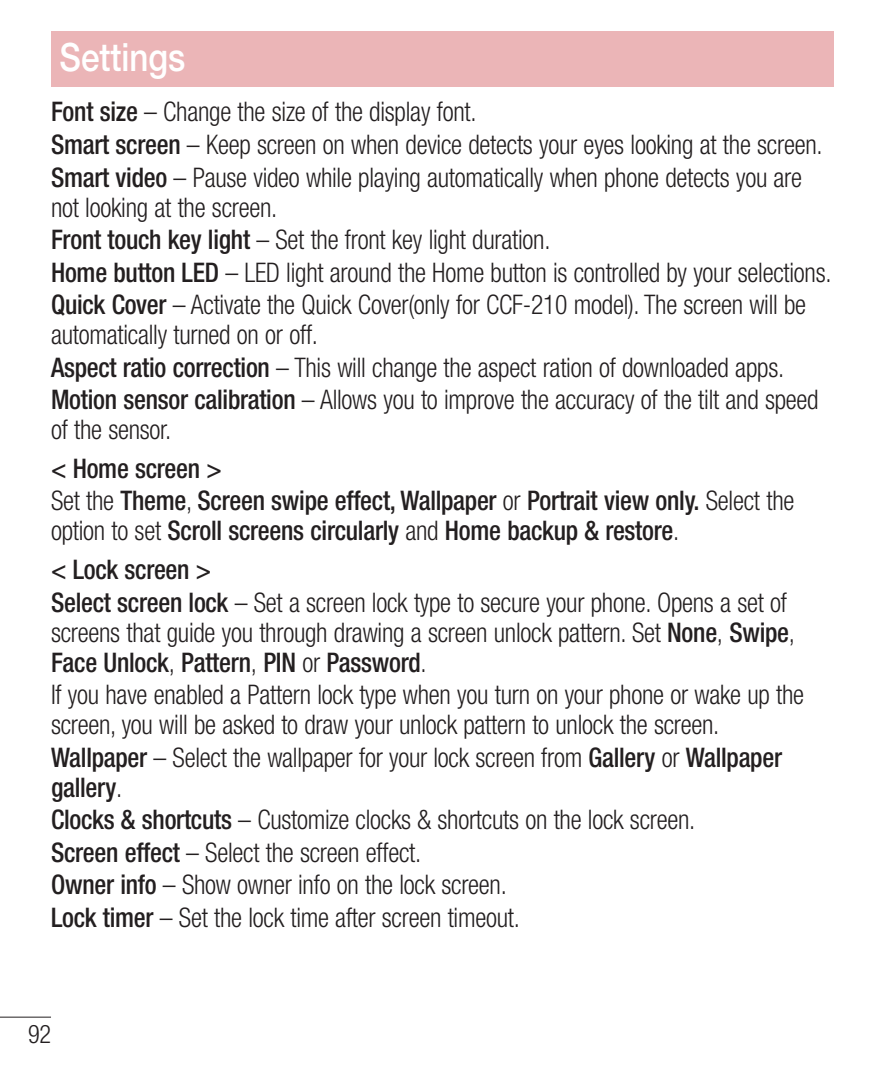
<style>
.page{position:relative;width:893px;height:1072px;background:#fff}
.page>*{position:absolute;margin:0;border:0;box-sizing:border-box;transform-origin:0 0}
.Head_01_Not_Contents{font:500 39px "Helvetica Neue LT Pro";color:#fff;scale:.85 1}
.main{font:300 condensed 27px/30px "Helvetica Neue LT Pro";letter-spacing:-.01em;color:#231f20;scale:.95 1}
.main-2{font:500 condensed 27px/30px "Helvetica Neue LT Pro";letter-spacing:-.01em;color:#231f20;scale:.95 1}
.t1{font:300 condensed 25.5px "Helvetica Neue LT Pro";color:#231f20;scale:.95 1}
.s1{font-weight:500}
.s2{font-weight:300}
</style>
<div class="page">
<hr style="left:0;top:1016px;width:51px;height:1px;background:#231f20">
<div style="left:51px;top:31px;width:782px;height:56px;background:#ebb5b7"></div>
<p class="Head_01_Not_Contents" style="left:60px;top:34px;width:150px">Settings</p>
<p class="main" style="left:51px;top:97px;width:450px"><span class="s1">Font size</span> – Change the size of the display font.</p>
<p class="main" style="left:51px;top:129px;width:814px"><span class="s1">Smart screen</span> – Keep screen on when device detects your eyes looking at the screen.</p>
<p class="main" style="left:51px;top:162px;width:792px"><span class="s1">Smart video</span> – Pause video while playing automatically when phone detects you are not looking at the screen.</p>
<p class="main" style="left:51px;top:224px;width:527px"><span class="s1">Front touch key light</span> – Set the front key light duration.</p>
<p class="main" style="left:51px;top:257px;width:823px"><span class="s1">Home button LED</span> – LED light around the Home button is controlled by your selections.</p>
<p class="main" style="left:51px;top:289px;width:796px"><span class="s1">Quick Cover</span> – Activate the Quick Cover(only for CCF-210 model). The screen will be automatically turned on or off.</p>
<p class="main" style="left:51px;top:352px;width:773px"><span class="s1">Aspect ratio correction</span> – This will change the aspect ration of downloaded apps.</p>
<p class="main" style="left:51px;top:384px;width:809px"><span class="s1">Motion sensor calibration</span> – Allows you to improve the accuracy of the tilt and speed of the sensor.</p>
<p class="main-2" style="left:51px;top:453px;width:181px">&lt; Home screen &gt;</p>
<p class="main-2" style="left:51px;top:485px;width:784px"><span class="s2">Set the</span> Theme<span class="s2">,</span> Screen swipe effect, Wallpaper <span class="s2">or</span> Portrait view only. <span class="s2">Select the option to set</span> Scroll screens circularly <span class="s2">and</span> Home backup &amp; restore<span class="s2">.</span></p>
<p class="main-2" style="left:51px;top:554px;width:170px">&lt; Lock screen &gt;</p>
<p class="main" style="left:51px;top:587px;width:785px"><span class="s1">Select screen lock</span> – Set a screen lock type to secure your phone. Opens a set of screens that guide you through drawing a screen unlock pattern. Set <span class="s1">None</span>, <span class="s1">Swipe</span>,<br><span class="s1">Face Unlock</span>, <span class="s1">Pattern</span>, <span class="s1">PIN</span> or <span class="s1">Password</span>.</p>
<p class="main" style="left:51px;top:679px;width:794px">If you have enabled a Pattern lock type when you turn on your phone or wake up the screen, you will be asked to draw your unlock pattern to unlock the screen.</p>
<p class="main" style="left:51px;top:742px;width:771px"><span class="s1">Wallpaper</span> – Select the wallpaper for your lock screen from <span class="s1">Gallery</span> or <span class="s1">Wallpaper gallery</span>.</p>
<p class="main" style="left:51px;top:804px;width:680px"><span class="s1">Clocks &amp; shortcuts</span> – Customize clocks &amp; shortcuts on the lock screen.</p>
<p class="main" style="left:51px;top:837px;width:391px"><span class="s1">Screen effect</span> – Select the screen effect.</p>
<p class="main" style="left:51px;top:869px;width:481px"><span class="s1">Owner info</span> – Show owner info on the lock screen.</p>
<p class="main" style="left:51px;top:902px;width:495px"><span class="s1">Lock timer</span> – Set the lock time after screen timeout.</p>
<p class="t1" style="left:28px;top:1019px;width:26px">92</p>
</div>
